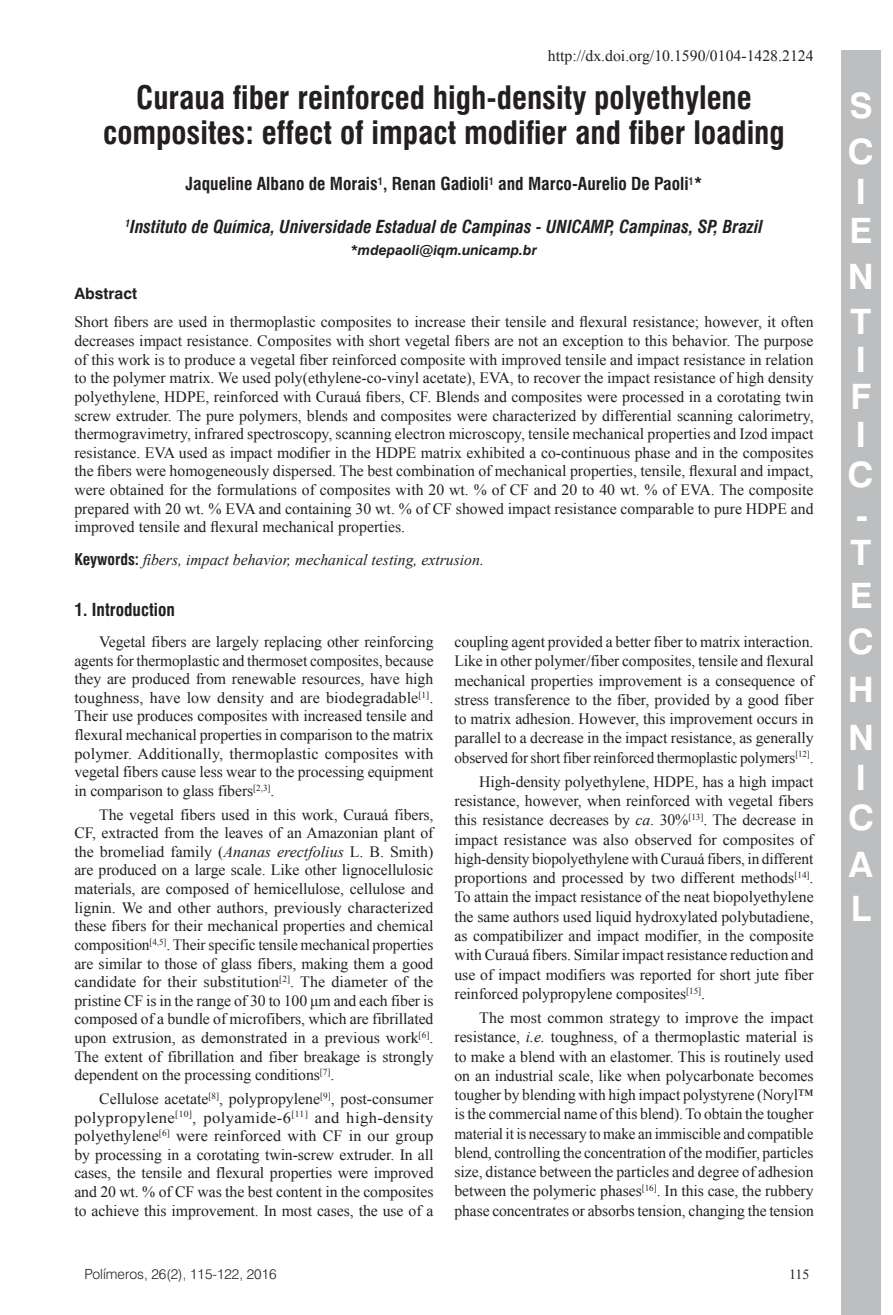
<style>
.page{position:relative;width:893px;height:1315px;background:#fff}
.page>*{position:absolute;margin:0;border:0;box-sizing:border-box;transform-origin:0 0}
.ArticleTypeAlt{font:700 35px/46.4px "Swiss 721 BT";color:#fff}
.ArticleTitle{font:700 condensed 31.5px/35.2px "Swiss 721 BT";color:#231f20;text-align:center}
.Affiliations{font:italic 700 condensed 17.5px "Swiss 721 BT";color:#231f20}
.Authors{font:700 condensed 17.5px "Swiss 721 BT";color:#231f20}
.Heading1Alt{font:700 condensed 17.5px "Swiss 721 BT";color:#231f20}
.Paragraph{font:15.75px/18.6px "Times New Roman";letter-spacing:-.005em;color:#231f20;text-align:justify}
.Abstract{font:15.75px/18.6px "Times New Roman";color:#231f20;text-align:justify}
.Keywords{font:italic 15.75px "Times New Roman";color:#231f20}
.FootnoteAlt{font:15.75px "Times New Roman";color:#231f20}
.AbstractTitle{font:700 15.75px "Swiss 721 BT";color:#231f20}
.t1{font:300 14px "Swiss 721 BT";color:#231f20}
.Correspondence{font:italic 700 14px "Swiss 721 BT";color:#231f20}
.PageNumber{font:14px "Times New Roman";color:#231f20}
.s1{font-family:"Swiss 721 BT";font-weight:700;font-style:normal;font-stretch:condensed}
.s2{font-style:italic}
</style>
<div class="page">
<div style="left:841px;top:50px;width:40px;height:1265px;background:#bcbec0"></div>
<p class="FootnoteAlt" style="left:548px;top:45px;width:267px">http://dx.doi.org/10.1590/0104-1428.2124</p>
<p class="ArticleTitle" style="left:103px;top:80px;width:683px">Curaua fiber reinforced high-density polyethylene composites: effect of impact modifier and fiber loading</p>
<p class="Authors" style="left:186px;top:173px;width:518px">Jaqueline Albano de Morais<sup>1</sup>, Renan Gadioli<sup>1</sup> and Marco-Aurelio De Paoli<sup>1</sup>*</p>
<p class="Affiliations" style="left:125px;top:216px;width:639px"><sup>1</sup>Instituto de Química, Universidade Estadual de Campinas - UNICAMP, Campinas, SP, Brazil</p>
<p class="Correspondence" style="left:351px;top:241px;width:188px">*mdepaoli@iqm.unicamp.br</p>
<p class="AbstractTitle" style="left:74px;top:284px;width:64px">Abstract</p>
<p class="Abstract" style="left:74px;top:313px;width:741px">Short fibers are used in thermoplastic composites to increase their tensile and flexural resistance; however, it often decreases impact resistance. Composites with short vegetal fibers are not an exception to this behavior. The purpose of this work is to produce a vegetal fiber reinforced composite with improved tensile and impact resistance in relation to the polymer matrix. We used poly(ethylene-co-vinyl acetate), EVA, to recover the impact resistance of high density polyethylene, HDPE, reinforced with Curauá fibers, CF. Blends and composites were processed in a corotating twin screw extruder. The pure polymers, blends and composites were characterized by differential scanning calorimetry, thermogravimetry, infrared spectroscopy, scanning electron microscopy, tensile mechanical properties and Izod impact resistance. EVA used as impact modifier in the HDPE matrix exhibited a co-continuous phase and in the composites the fibers were homogeneously dispersed. The best combination of mechanical properties, tensile, flexural and impact, were obtained for the formulations of composites with 20 wt. % of CF and 20 to 40 wt. % of EVA. The composite prepared with 20 wt. % EVA and containing 30 wt. % of CF showed impact resistance comparable to pure HDPE and improved tensile and flexural mechanical properties.</p>
<p class="Keywords" style="left:74px;top:549px;width:411px"><span class="s1">Keywords:</span> fibers, impact behavior, mechanical testing, extrusion.</p>
<p class="Heading1Alt" style="left:74px;top:599px;width:102px">1. Introduction</p>
<p class="Paragraph" style="left:74px;top:632px;width:361px;text-indent:25px">Vegetal fibers are largely replacing other reinforcing agents for thermoplastic and thermoset composites, because they are produced from renewable resources, have high toughness, have low density and are biodegradable<sup>[1]</sup>.<br>Their use produces composites with increased tensile and flexural mechanical properties in comparison to the matrix polymer. Additionally, thermoplastic composites with vegetal fibers cause less wear to the processing equipment in comparison to glass fibers<sup>[2,3]</sup>.</p>
<p class="Paragraph" style="left:74px;top:805px;width:361px;text-indent:25px">The vegetal fibers used in this work, Curauá fibers, CF, extracted from the leaves of an Amazonian plant of the bromeliad family (<span class="s2">Ananas erectfolius</span> L. B. Smith) are produced on a large scale. Like other lignocellulosic materials, are composed of hemicellulose, cellulose and lignin. We and other authors, previously characterized these fibers for their mechanical properties and chemical composition<sup>[4,5]</sup>. Their specific tensile mechanical properties are similar to those of glass fibers, making them a good candidate for their substitution<sup>[2]</sup>. The diameter of the pristine CF is in the range of 30 to 100 μm and each fiber is composed of a bundle of microfibers, which are fibrillated upon extrusion, as demonstrated in a previous work<sup>[6]</sup>.<br>The extent of fibrillation and fiber breakage is strongly dependent on the processing conditions<sup>[7]</sup>.</p>
<p class="Paragraph" style="left:74px;top:1089px;width:361px;text-indent:25px">Cellulose acetate<sup>[8]</sup>, polypropylene<sup>[9]</sup>, post-consumer polypropylene<sup>[10]</sup>, polyamide-6<sup>[11]</sup> and high-density polyethylene<sup>[6]</sup> were reinforced with CF in our group by processing in a corotating twin-screw extruder. In all cases, the tensile and flexural properties were improved and 20 wt. % of CF was the best content in the composites to achieve this improvement. In most cases, the use of a</p>
<p class="Paragraph" style="left:454px;top:632px;width:361px;line-height:19.2px">coupling agent provided a better fiber to matrix interaction.<br>Like in other polymer/fiber composites, tensile and flexural mechanical properties improvement is a consequence of stress transference to the fiber, provided by a good fiber to matrix adhesion. However, this improvement occurs in parallel to a decrease in the impact resistance, as generally observed for short fiber reinforced thermoplastic polymers<sup>[12]</sup>.</p>
<p class="Paragraph" style="left:454px;top:771px;width:361px;line-height:19.2px;text-indent:25px">High-density polyethylene, HDPE, has a high impact resistance, however, when reinforced with vegetal fibers this resistance decreases by <span class="s2">ca</span>. 30%<sup>[13]</sup>. The decrease in impact resistance was also observed for composites of high-density biopolyethylene with Curauá fibers, in different proportions and processed by two different methods<sup>[14]</sup>.<br>To attain the impact resistance of the neat biopolyethylene the same authors used liquid hydroxylated polybutadiene, as compatibilizer and impact modifier, in the composite with Curauá fibers. Similar impact resistance reduction and use of impact modifiers was reported for short jute fiber reinforced polypropylene composites<sup>[15]</sup>.</p>
<p class="Paragraph" style="left:454px;top:1008px;width:361px;line-height:19.2px;text-indent:25px">The most common strategy to improve the impact resistance, <span class="s2">i.e.</span> toughness, of a thermoplastic material is to make a blend with an elastomer. This is routinely used on an industrial scale, like when polycarbonate becomes tougher by blending with high impact polystyrene (Noryl™ is the commercial name of this blend). To obtain the tougher material it is necessary to make an immiscible and compatible blend, controlling the concentration of the modifier, particles size, distance between the particles and degree of adhesion between the polymeric phases<sup>[16]</sup>. In this case, the rubbery phase concentrates or absorbs tension, changing the tension</p>
<p class="t1" style="left:84px;top:1265px;width:194px">Polímeros, 26(2), 115-122, 2016</p>
<p class="PageNumber" style="left:789px;top:1265px;width:22px">115</p>
<p class="ArticleTypeAlt" style="left:848px;top:82px;width:28px">S<br>S</p>
<p class="ArticleTypeAlt" style="left:849px;top:172px;width:24px;line-height:38.7px">S<br>S</p>
<p class="ArticleTypeAlt" style="left:848px;top:254px;width:27px;line-height:45.1px">S<br>S</p>
<p class="ArticleTypeAlt" style="left:851px;top:340px;width:22px;line-height:37.4px">S<br>S<br>S</p>
<p class="ArticleTypeAlt" style="left:847px;top:454px;width:28px;line-height:40.2px">S<br>S</p>
<p class="ArticleTypeAlt" style="left:848px;top:529px;width:28px">S<br>S<br>S<br>S<br>S</p>
<p class="ArticleTypeAlt" style="left:848px;top:757px;width:28px;line-height:39.9px">S<br>S</p>
<p class="ArticleTypeAlt" style="left:849px;top:842px;width:15px;line-height:44.1px">S<br>S</p>
</div>
